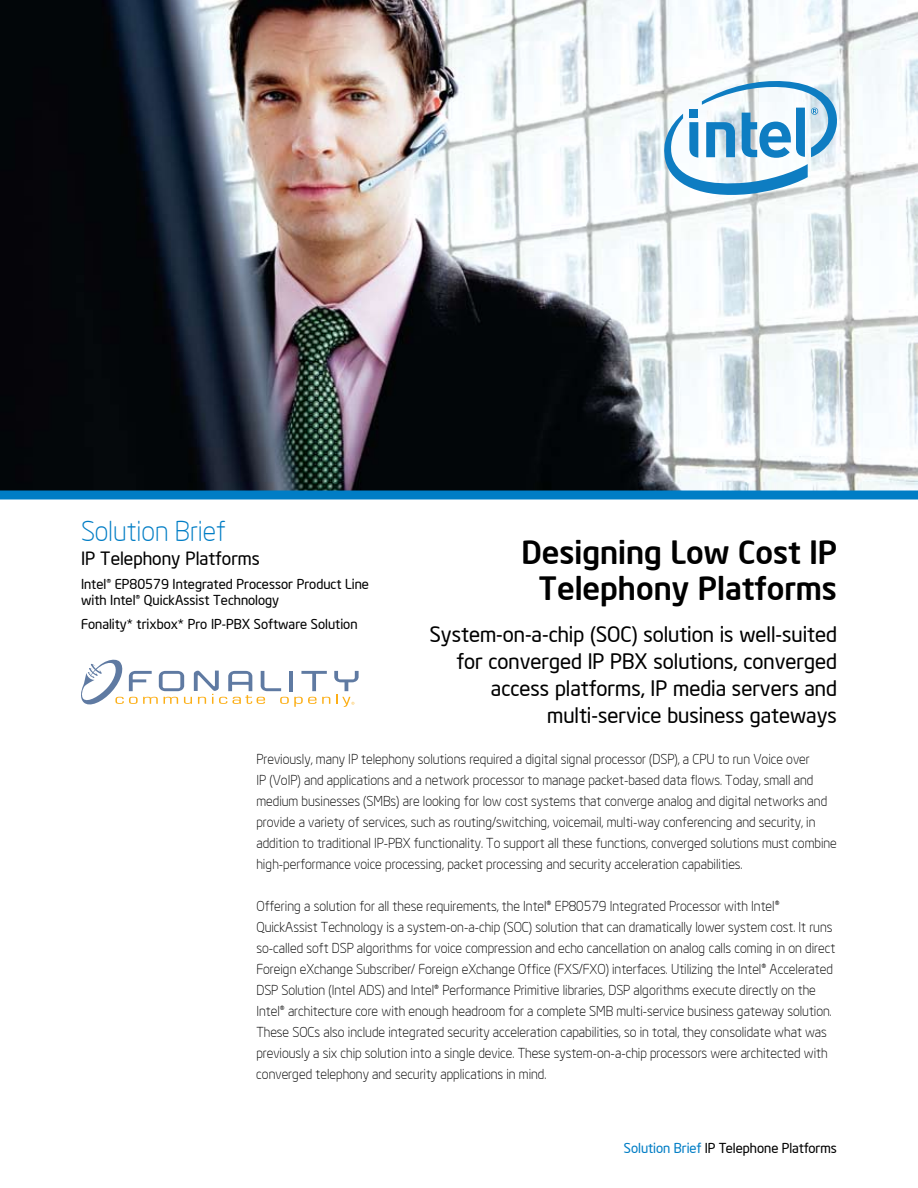
<style>
.page{position:relative;width:918px;height:1188px;background:#fff}
.page>*{position:absolute;margin:0;border:0;box-sizing:border-box;transform-origin:0 0}
.t1{font:500 31.5px/36px "Neo Sans Intel";color:#000;text-align:center}
.t2{font:300 27px "Neo Sans Intel";color:#007dc5}
.t3{font:21px/27px "Neo Sans Intel";color:#000;text-align:right}
.t4{font:18px "Neo Sans Intel";color:#000}
.t5{font:300 13.5px/21px "Neo Sans Intel";color:#000}
.t6{font:13.5px/16.5px "Neo Sans Intel";color:#000}
.s1{color:#007dc5}
</style>
<div class="page">
<img style="left:0;top:0;width:918px;height:490px">
<svg style="left:664px;top:81px;width:173px;height:114px"></svg>
<div style="left:0;top:490px;width:918px;height:10px;background:#007dc5"></div>
<svg style="left:81px;top:660px;width:278px;height:47px"></svg>
<h2 class="t2" style="left:81px;top:515px;width:146px">Solution Brief</h2>
<h3 class="t4" style="left:81px;top:547px;width:180px">IP Telephony Platforms</h3>
<p class="t6" style="left:81px;top:575px;width:290px">Intel® EP80579 Integrated Processor Product Line with Intel® QuickAssist Technology</p>
<p class="t6" style="left:81px;top:616px;width:278px">Fonality* trixbox* Pro IP-PBX Software Solution</p>
<h1 class="t1" style="left:521px;top:534px;width:317px">Designing Low Cost IP<br>Telephony Platforms</h1>
<h3 class="t3" style="left:430px;top:621px;width:409px">System-on-a-chip (SOC) solution is well-suited for converged IP PBX solutions, converged access platforms, IP media servers and multi-service business gateways</h3>
<p class="t5" style="left:256px;top:748px;width:582px">Previously, many IP telephony solutions required a digital signal processor (DSP), a CPU to run Voice over<br>IP (VoIP) and applications and a network processor to manage packet-based data flows. Today, small and medium businesses (SMBs) are looking for low cost systems that converge analog and digital networks and provide a variety of services, such as routing/switching, voicemail, multi-way conferencing and security, in addition to traditional IP-PBX functionality. To support all these functions, converged solutions must combine high-performance voice processing, packet processing and security acceleration capabilities.</p>
<p class="t5" style="left:256px;top:895px;width:580px">Offering a solution for all these requirements, the Intel® EP80579 Integrated Processor with Intel® QuickAssist Technology is a system-on-a-chip (SOC) solution that can dramatically lower system cost. It runs so-called soft DSP algorithms for voice compression and echo cancellation on analog calls coming in on direct Foreign eXchange Subscriber/ Foreign eXchange Office (FXS/FXO) interfaces. Utilizing the Intel® Accelerated DSP Solution (Intel ADS) and Intel® Performance Primitive libraries, DSP algorithms execute directly on the Intel® architecture core with enough headroom for a complete SMB multi-service business gateway solution.<br>These SOCs also include integrated security acceleration capabilities, so in total, they consolidate what was previously a six chip solution into a single device. These system-on-a-chip processors were architected with converged telephony and security applications in mind.</p>
<p class="t6" style="left:624px;top:1139px;width:215px"><span class="s1">Solution Brief</span> IP Telephone Platforms</p>
</div>
